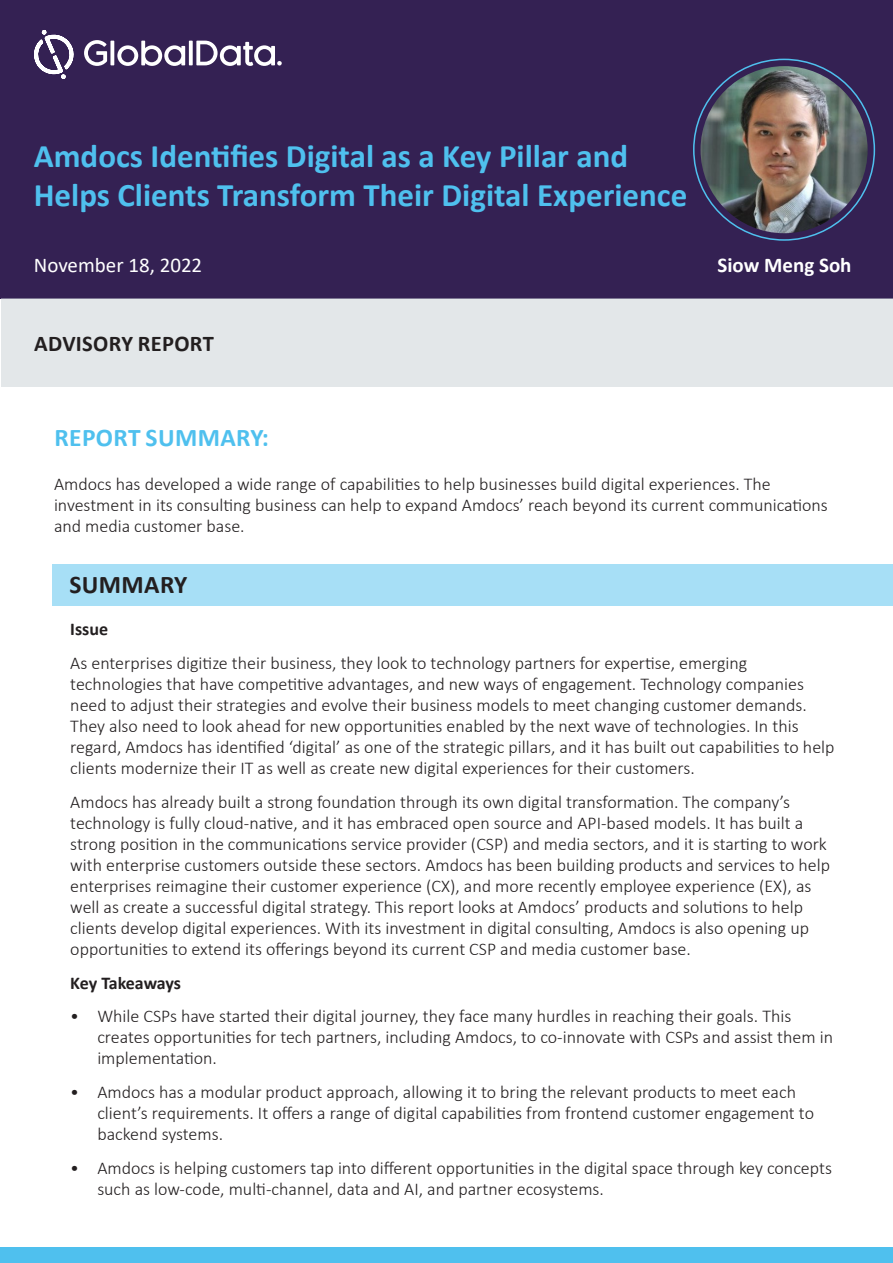
<style>
.page{position:relative;width:893px;height:1263px;background:#fff}
.page>*{position:absolute;margin:0;border:0;box-sizing:border-box;transform-origin:0 0}
.t1{font:700 33px/39.6px "Calibri";color:#4fc0ee}
.t2{font:700 25.5px "Calibri";letter-spacing:.015em;color:#4fc0ee}
.t3{font:700 25.5px "Calibri";letter-spacing:.015em;color:#231f20}
.t4{font:700 22.5px "Calibri";letter-spacing:.015em;color:#231f20}
.t5{font:21px "Calibri";color:#fff}
.t6{font:700 21px "Calibri";color:#fff}
.t7{font:300 18px/21px "Calibri";color:#231f20}
.t8{font:700 18px "Calibri";letter-spacing:-.005em;color:#231f20}
</style>
<div class="page">
<div style="left:0;top:1247px;width:893px;height:16px;background:#4fc0ee"></div>
<div style="left:0;top:0;width:893px;height:298px;background:#342153"></div>
<svg style="left:34px;top:30px;width:248px;height:49px"></svg>
<img style="left:700px;top:66px;width:168px;height:167px;border-radius:84px">
<div style="left:1px;top:298px;width:891px;height:89px;background:#e3e7e9"></div>
<div style="left:53px;top:564px;width:840px;height:42px;background:#a7dff6"></div>
<h1 class="t1" style="left:34px;top:135px;width:655px">Amdocs Identifies Digital as a Key Pillar and<br>Helps Clients Transform Their Digital Experience</h1>
<p class="t5" style="left:34px;top:251px;width:170px">November 18, 2022</p>
<p class="t4" style="left:34px;top:328px;width:181px">ADVISORY REPORT</p>
<h2 class="t2" style="left:54px;top:419px;width:216px">REPORT SUMMARY:</h2>
<p class="t6" style="left:717px;top:250px;width:136px">Siow Meng Soh</p>
<p class="t7" style="left:54px;top:473px;width:775px">Amdocs has developed a wide range of capabilities to help businesses build digital experiences. The investment in its consulting business can help to expand Amdocs’ reach beyond its current communications and media customer base.</p>
<h2 class="t3" style="left:70px;top:567px;width:120px">SUMMARY</h2>
<p class="t8" style="left:70px;top:617px;width:39px">Issue</p>
<p class="t7" style="left:70px;top:652px;width:766px">As enterprises digitize their business, they look to technology partners for expertise, emerging technologies that have competitive advantages, and new ways of engagement. Technology companies need to adjust their strategies and evolve their business models to meet changing customer demands.<br>They also need to look ahead for new opportunities enabled by the next wave of technologies. In this regard, Amdocs has identified ‘digital’ as one of the strategic pillars, and it has built out capabilities to help clients modernize their IT as well as create new digital experiences for their customers.</p>
<p class="t7" style="left:70px;top:791px;width:761px">Amdocs has already built a strong foundation through its own digital transformation. The company’s technology is fully cloud-native, and it has embraced open source and API-based models. It has built a strong position in the communications service provider (CSP) and media sectors, and it is starting to work with enterprise customers outside these sectors. Amdocs has been building products and services to help enterprises reimagine their customer experience (CX), and more recently employee experience (EX), as well as create a successful digital strategy. This report looks at Amdocs’ products and solutions to help clients develop digital experiences. With its investment in digital consulting, Amdocs is also opening up opportunities to extend its offerings beyond its current CSP and media customer base.</p>
<p class="t8" style="left:70px;top:970px;width:112px">Key Takeaways</p>
<p class="t7" style="left:97px;top:1006px;width:737px;text-indent:-27px">• While CSPs have started their digital journey, they face many hurdles in reaching their goals. This creates opportunities for tech partners, including Amdocs, to co-innovate with CSPs and assist them in implementation.</p>
<p class="t7" style="left:97px;top:1081px;width:718px;text-indent:-27px">• Amdocs has a modular product approach, allowing it to bring the relevant products to meet each client’s requirements. It offers a range of digital capabilities from frontend customer engagement to backend systems.</p>
<p class="t7" style="left:97px;top:1157px;width:736px;text-indent:-27px">• Amdocs is helping customers tap into different opportunities in the digital space through key concepts such as low-code, multi-channel, data and AI, and partner ecosystems.</p>
</div>
